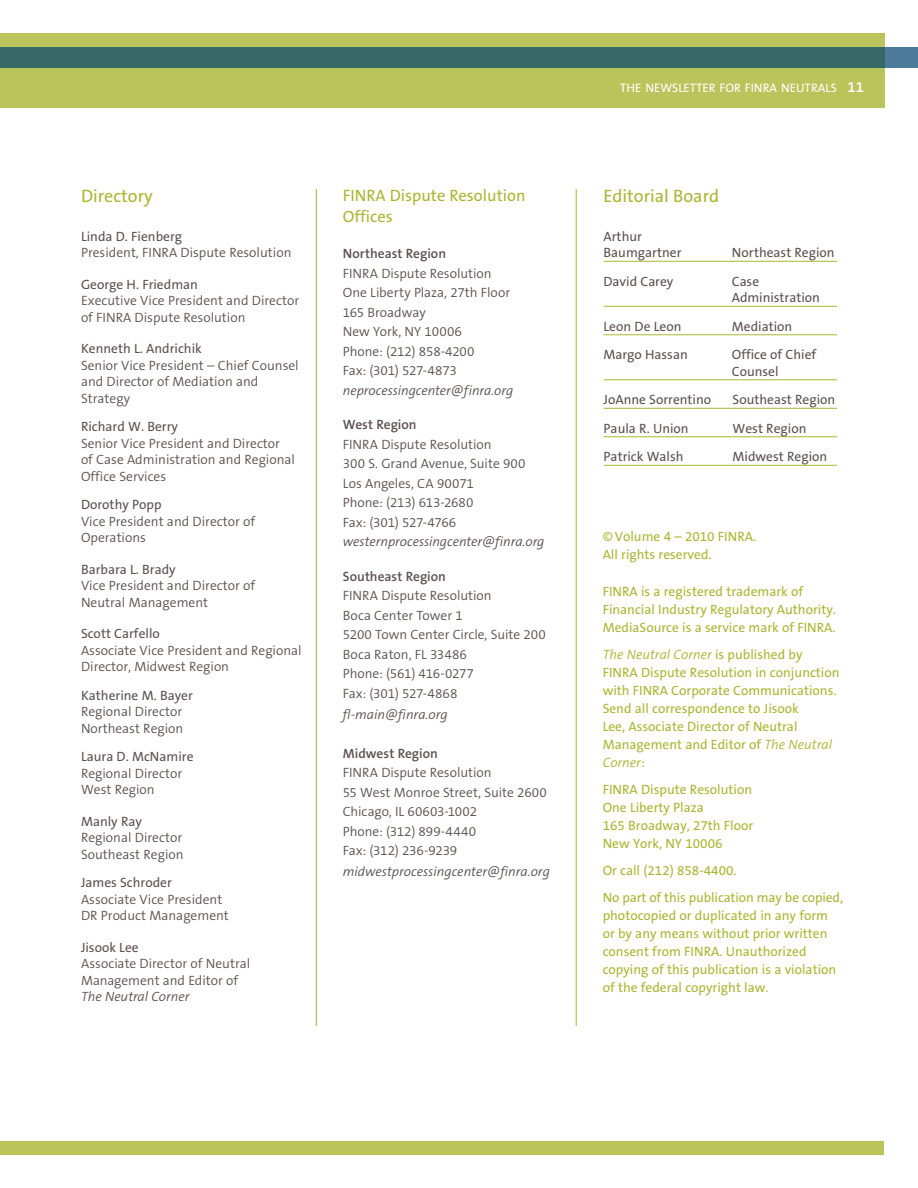
<style>
.page{position:relative;width:918px;height:1188px;background:#fff}
.page>*{position:absolute;margin:0;border:0;box-sizing:border-box;transform-origin:0 0}
.t1{font:18px "The Sans B5 Plain";color:#a9b632}
.text_head_sub{font:16.5px/21px "The Sans B5 Plain";color:#a9b632}
.t2{font:600 15px "The Sans B6";color:#fff}
.text{font:300 13.5px/16.5px "The Sans B4";color:#5d514e}
.t3{font:13.5px/18px "The Sans B5 Plain";color:#a9b632}
.directory_text{font:300 13.5px/16.5px "The Sans B4";color:#5d514e}
.directory_head{font:13.5px/16.5px "The Sans B5 Plain";color:#5d514e}
.text-2{font:italic 300 13.5px "The Sans B4";color:#5d514e}
.text-3{font:13.5px/16.5px "The Sans B5 Plain";color:#5d514e}
.text-4{font:600 13.5px "The Sans B6";color:#5d514e}
.text-5{font:300 13.5px "The Sans B4";letter-spacing:-.025em;color:#5d514e}
.t4{font:12.3px "The Sans B5 Plain";color:#fff}
.s1{font-family:"The Sans B6";font-weight:600}
.s2{font-style:italic}
.s3{font-family:"The Sans B4";font-weight:300;font-style:italic}
</style>
<div class="page">
<div style="left:0;top:34px;width:884px;height:74px;background:#bac45b"></div>
<div style="left:0;top:47px;width:918px;height:21px;background:#386969"></div>
<div style="left:0;top:1141px;width:884px;height:13px;background:#bac45b"></div>
<hr style="left:604px;top:261px;width:233px;height:1px;background:#a9b632">
<hr style="left:604px;top:306px;width:233px;height:1px;background:#a9b632">
<hr style="left:604px;top:334px;width:233px;height:1px;background:#a9b632">
<hr style="left:604px;top:379px;width:233px;height:1px;background:#a9b632">
<hr style="left:604px;top:408px;width:233px;height:1px;background:#a9b632">
<hr style="left:604px;top:436px;width:233px;height:1px;background:#a9b632">
<hr style="left:604px;top:465px;width:233px;height:1px;background:#a9b632">
<hr style="left:576px;top:189px;width:1px;height:837px;background:#a9b632">
<hr style="left:316px;top:189px;width:1px;height:837px;background:#a9b632">
<p class="t4" style="left:620px;top:81px;width:218px">THE NEWSLETTER FOR FINRA NEUTRALS</p>
<p class="t2" style="left:848px;top:79px;width:18px">11</p>
<p class="text_head_sub" style="left:343px;top:186px;width:184px">FINRA Dispute Resolution<br>Offices</p>
<p class="text-4" style="left:343px;top:246px;width:105px">Northeast Region</p>
<p class="text" style="left:343px;top:265px;width:150px">FINRA Dispute Resolution</p>
<p class="text" style="left:343px;top:285px;width:169px">One Liberty Plaza, 27th Floor</p>
<p class="text" style="left:343px;top:304px;width:85px">165 Broadway</p>
<p class="text" style="left:343px;top:324px;width:121px">New York, NY 10006</p>
<p class="text" style="left:343px;top:343px;width:133px">Phone: (212) 858-4200</p>
<p class="text" style="left:343px;top:363px;width:116px">Fax: (301) 527-4873</p>
<p class="text-2" style="left:343px;top:383px;width:172px">neprocessingcenter@finra.org</p>
<p class="text-4" style="left:343px;top:417px;width:75px">West Region</p>
<p class="text" style="left:343px;top:436px;width:150px">FINRA Dispute Resolution</p>
<p class="text" style="left:343px;top:456px;width:184px">300 S. Grand Avenue, Suite 900</p>
<p class="text" style="left:343px;top:475px;width:133px">Los Angeles, CA 90071</p>
<p class="text" style="left:343px;top:495px;width:132px">Phone: (213) 613-2680</p>
<p class="text-5" style="left:343px;top:515px;width:115px">Fax: (301) 527-4766</p>
<p class="text-2" style="left:343px;top:534px;width:203px">westernprocessingcenter@finra.org</p>
<p class="text" style="left:343px;top:567px;width:205px;line-height:19.5px"><span class="s1">Southeast Region<br></span>FINRA Dispute Resolution<br>Boca Center Tower 1<br>5200 Town Center Circle, Suite 200</p>
<p class="text" style="left:343px;top:646px;width:126px">Boca Raton, FL 33486</p>
<p class="text" style="left:343px;top:666px;width:133px">Phone: (561) 416-0277</p>
<p class="text" style="left:343px;top:685px;width:116px">Fax: (301) 527-4868</p>
<p class="text-2" style="left:343px;top:707px;width:106px">fl-main@finra.org</p>
<p class="text-4" style="left:343px;top:746px;width:97px">Midwest Region</p>
<p class="text" style="left:343px;top:765px;width:150px">FINRA Dispute Resolution</p>
<p class="text" style="left:343px;top:784px;width:206px">55 West Monroe Street, Suite 2600</p>
<p class="text" style="left:343px;top:804px;width:136px">Chicago, IL 60603-1002</p>
<p class="text" style="left:343px;top:823px;width:135px">Phone: (312) 899-4440</p>
<p class="text" style="left:343px;top:843px;width:116px">Fax: (312) 236-9239</p>
<p class="text-2" style="left:343px;top:864px;width:209px">midwestprocessingcenter@finra.org</p>
<p class="t1" style="left:81px;top:187px;width:73px">Directory</p>
<p class="t1" style="left:604px;top:187px;width:117px">Editorial Board</p>
<p class="text-3" style="left:604px;top:228px;width:79px">Arthur<br>Baumgartner</p>
<p class="directory_head" style="left:81px;top:228px;width:103px">Linda D. Fienberg</p>
<p class="text" style="left:81px;top:245px;width:212px">President, FINRA Dispute Resolution</p>
<p class="directory_head" style="left:81px;top:276px;width:119px">George H. Friedman</p>
<p class="text" style="left:81px;top:293px;width:220px">Executive Vice President and Director of FINRA Dispute Resolution</p>
<p class="directory_head" style="left:81px;top:341px;width:122px">Kenneth L. Andrichik</p>
<p class="directory_text" style="left:81px;top:357px;width:219px">Senior Vice President – Chief Counsel and Director of Mediation and<br>Strategy</p>
<p class="directory_head" style="left:81px;top:419px;width:98px">Richard W. Berry</p>
<p class="directory_text" style="left:81px;top:435px;width:216px">Senior Vice President and Director of Case Administration and Regional<br>Office Services</p>
<p class="directory_head" style="left:81px;top:497px;width:82px">Dorothy Popp</p>
<p class="text" style="left:81px;top:513px;width:176px">Vice President and Director of<br>Operations</p>
<p class="directory_head" style="left:81px;top:561px;width:96px">Barbara L. Brady</p>
<p class="directory_text" style="left:81px;top:578px;width:176px">Vice President and Director of<br>Neutral Management</p>
<p class="directory_head" style="left:81px;top:626px;width:80px">Scott Carfello</p>
<p class="directory_text" style="left:81px;top:642px;width:222px">Associate Vice President and Regional<br>Director, Midwest Region</p>
<p class="directory_head" style="left:81px;top:687px;width:113px">Katherine M. Bayer</p>
<p class="directory_text" style="left:81px;top:704px;width:104px">Regional Director<br>Northeast Region</p>
<p class="directory_head" style="left:81px;top:749px;width:114px">Laura D. McNamire</p>
<p class="directory_text" style="left:81px;top:765px;width:103px">Regional Director<br>West Region</p>
<p class="directory_head" style="left:81px;top:813px;width:63px">Manly Ray</p>
<p class="directory_text" style="left:81px;top:830px;width:104px">Regional Director<br>Southeast Region</p>
<p class="directory_head" style="left:81px;top:875px;width:92px">James Schroder</p>
<p class="text" style="left:81px;top:891px;width:149px">Associate Vice President<br>DR Product Management</p>
<p class="directory_head" style="left:81px;top:939px;width:59px">Jisook Lee</p>
<p class="text" style="left:81px;top:956px;width:171px">Associate Director of Neutral<br>Management and Editor of<br><span class="s2">The Neutral Corner</span></p>
<p class="text-3" style="left:732px;top:245px;width:104px">Northeast Region</p>
<p class="text-3" style="left:604px;top:273px;width:71px">David Carey</p>
<p class="text-3" style="left:732px;top:273px;width:90px">Case<br>Administration</p>
<p class="directory_head" style="left:604px;top:318px;width:79px">Leon De Leon</p>
<p class="directory_head" style="left:732px;top:318px;width:62px">Mediation</p>
<p class="directory_head" style="left:604px;top:347px;width:86px">Margo Hassan</p>
<p class="directory_head" style="left:732px;top:347px;width:86px">Office of Chief<br>Counsel</p>
<p class="directory_head" style="left:604px;top:392px;width:109px">JoAnne Sorrentino</p>
<p class="directory_head" style="left:733px;top:392px;width:104px">Southeast Region</p>
<p class="directory_head" style="left:604px;top:420px;width:87px">Paula R. Union</p>
<p class="directory_head" style="left:733px;top:420px;width:75px">West Region</p>
<p class="directory_head" style="left:604px;top:449px;width:82px">Patrick Walsh</p>
<p class="directory_head" style="left:733px;top:449px;width:96px">Midwest Region</p>
<p class="t3" style="left:603px;top:528px;width:155px">© Volume 4 – 2010 FINRA.<br>All rights reserved.</p>
<p class="t3" style="left:603px;top:583px;width:235px">FINRA is a registered trademark of<br>Financial Industry Regulatory Authority.<br>MediaSource is a service mark of FINRA.</p>
<p class="t3" style="left:603px;top:646px;width:238px"><span class="s3">The Neutral Corner</span> is published by<br>FINRA Dispute Resolution in conjunction with FINRA Corporate Communications.<br>Send all correspondence to Jisook<br>Lee, Associate Director of Neutral<br>Management and Editor of <span class="s3">The Neutral<br>Corner</span>:</p>
<p class="t3" style="left:603px;top:781px;width:152px">FINRA Dispute Resolution<br>One Liberty Plaza<br>165 Broadway, 27th Floor<br>New York, NY 10006</p>
<p class="t3" style="left:603px;top:862px;width:135px">Or call (212) 858-4400.</p>
<p class="t3" style="left:603px;top:889px;width:242px">No part of this publication may be copied, photocopied or duplicated in any form or by any means without prior written consent from FINRA. Unauthorized copying of this publication is a violation of the federal copyright law.</p>
</div>
